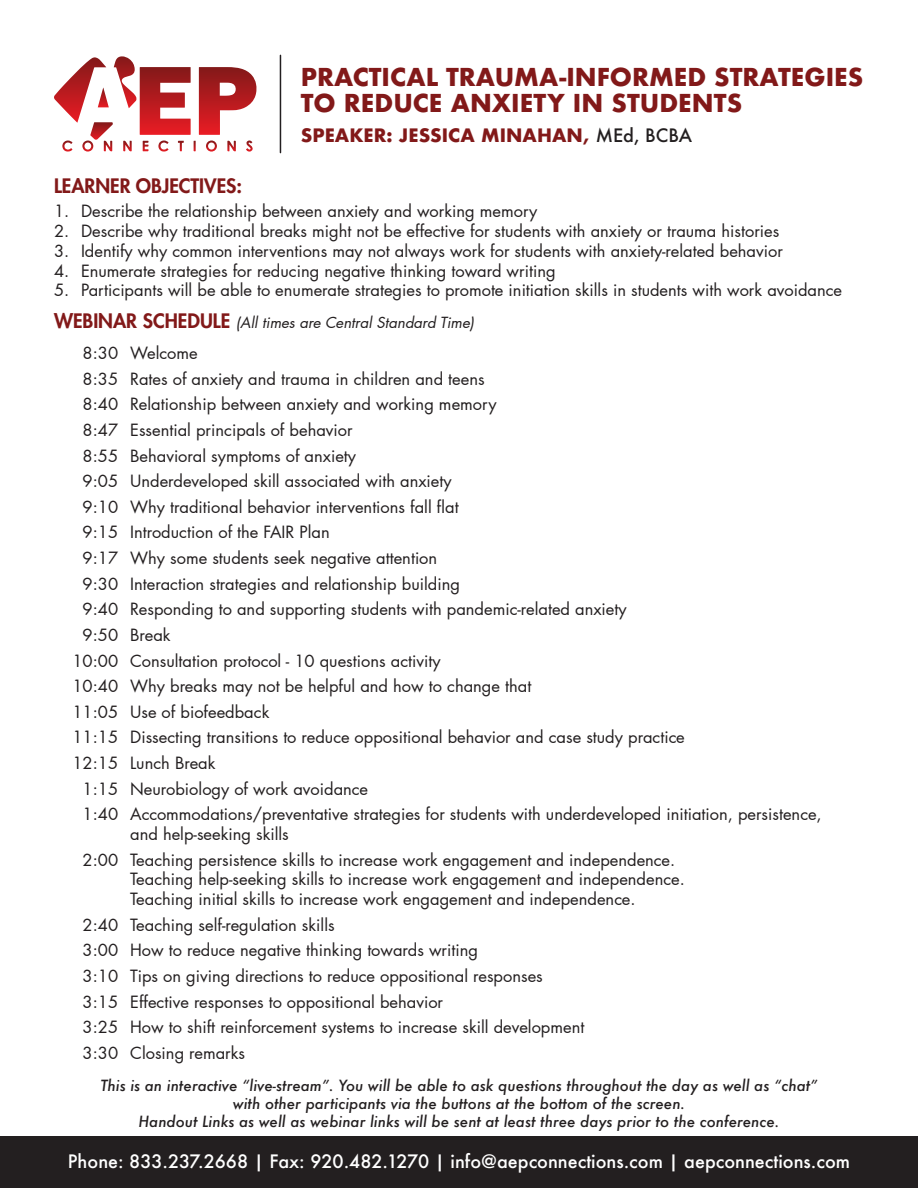
<style>
.page{position:relative;width:918px;height:1188px;background:#fff}
.page>*{position:absolute;margin:0;border:0;box-sizing:border-box;transform-origin:0 0}
.t1{font:700 24px "Futura";color:#821919}
.t2{font:800 19.5px "Futura LT Pro";color:#821919}
.t3{font:500 18px "Futura";color:#fff}
.t4{font:700 18px "Futura";color:#821919}
.t5{font:16.5px/19.8px "Futura LT Pro";color:#231f20}
.t6{font:italic 500 15px "Futura";color:#231f20}
.t7{font:italic 15px "Futura LT Pro";color:#231f20}
.s1{font-weight:500;color:#231f20}
.s2{font-weight:800;font-style:normal;font-size:19.5px;color:#821919}
</style>
<div class="page">
<div style="left:0;top:1136px;width:918px;height:52px;background:#231f20"></div>
<svg style="left:54px;top:56px;width:203px;height:96px"></svg>
<hr style="left:280px;top:55px;width:1px;height:98px;background:#231f20">
<p class="t1" style="left:301px;top:60px;width:564px">PRACTICAL TRAUMA-INFORMED STRATEGIES</p>
<p class="t1" style="left:301px;top:85px;width:443px">TO REDUCE ANXIETY IN STUDENTS</p>
<p class="t4" style="left:301px;top:122px;width:393px">SPEAKER: JESSICA MINAHAN, <span class="s1">MEd, BCBA</span></p>
<p class="t2" style="left:54px;top:171px;width:190px">LEARNER OBJECTIVES:</p>
<p class="t5" style="left:54px;top:201px;width:485px">1. Describe the relationship between anxiety and working memory</p>
<p class="t5" style="left:54px;top:221px;width:727px">2. Describe why traditional breaks might not be effective for students with anxiety or trauma histories</p>
<p class="t5" style="left:54px;top:241px;width:730px">3. Identify why common interventions may not always work for students with anxiety-related behavior</p>
<p class="t5" style="left:54px;top:260px;width:503px">4. Enumerate strategies for reducing negative thinking toward writing</p>
<p class="t5" style="left:54px;top:280px;width:790px">5. Participants will be able to enumerate strategies to promote initiation skills in students with work avoidance</p>
<p class="t7" style="left:54px;top:313px;width:422px"><span class="s2">WEBINAR SCHEDULE</span> (All times are Central Standard Time)</p>
<p class="t5" style="left:83px;top:343px;width:37px">8:30</p>
<p class="t5" style="left:130px;top:343px;width:69px">Welcome</p>
<p class="t5" style="left:83px;top:369px;width:37px">8:35</p>
<p class="t5" style="left:130px;top:369px;width:356px">Rates of anxiety and trauma in children and teens</p>
<p class="t5" style="left:83px;top:394px;width:37px">8:40</p>
<p class="t5" style="left:130px;top:394px;width:368px">Relationship between anxiety and working memory</p>
<p class="t5" style="left:83px;top:420px;width:37px">8:47</p>
<p class="t5" style="left:130px;top:420px;width:224px">Essential principals of behavior</p>
<p class="t5" style="left:83px;top:446px;width:37px">8:55</p>
<p class="t5" style="left:130px;top:446px;width:227px">Behavioral symptoms of anxiety</p>
<p class="t5" style="left:83px;top:471px;width:37px">9:05</p>
<p class="t5" style="left:130px;top:471px;width:323px">Underdeveloped skill associated with anxiety</p>
<p class="t5" style="left:83px;top:497px;width:37px">9:10</p>
<p class="t5" style="left:130px;top:497px;width:330px">Why traditional behavior interventions fall flat</p>
<p class="t5" style="left:83px;top:522px;width:37px">9:15</p>
<p class="t5" style="left:130px;top:522px;width:201px">Introduction of the FAIR Plan</p>
<p class="t5" style="left:83px;top:548px;width:37px">9:17</p>
<p class="t5" style="left:130px;top:548px;width:309px">Why some students seek negative attention</p>
<p class="t5" style="left:83px;top:574px;width:37px">9:30</p>
<p class="t5" style="left:130px;top:574px;width:331px">Interaction strategies and relationship building</p>
<p class="t5" style="left:83px;top:599px;width:37px">9:40</p>
<p class="t5" style="left:130px;top:599px;width:498px">Responding to and supporting students with pandemic-related anxiety</p>
<p class="t5" style="left:83px;top:625px;width:37px">9:50</p>
<p class="t5" style="left:130px;top:625px;width:42px">Break</p>
<p class="t5" style="left:72px;top:650px;width:47px">10:00</p>
<p class="t5" style="left:130px;top:650px;width:312px">Consultation protocol - 10 questions activity</p>
<p class="t5" style="left:72px;top:676px;width:47px">10:40</p>
<p class="t5" style="left:130px;top:676px;width:403px">Why breaks may not be helpful and how to change that</p>
<p class="t5" style="left:72px;top:702px;width:47px">11:05</p>
<p class="t5" style="left:130px;top:702px;width:141px">Use of biofeedback</p>
<p class="t5" style="left:72px;top:727px;width:47px">11:15</p>
<p class="t5" style="left:130px;top:727px;width:556px">Dissecting transitions to reduce oppositional behavior and case study practice</p>
<p class="t5" style="left:72px;top:753px;width:47px">12:15</p>
<p class="t5" style="left:130px;top:753px;width:87px">Lunch Break</p>
<p class="t5" style="left:83px;top:778px;width:37px">1:15</p>
<p class="t5" style="left:130px;top:778px;width:239px">Neurobiology of work avoidance</p>
<p class="t5" style="left:83px;top:804px;width:37px">1:40</p>
<p class="t5" style="left:130px;top:804px;width:693px">Accommodations/preventative strategies for students with underdeveloped initiation, persistence, and help-seeking skills</p>
<p class="t5" style="left:83px;top:849px;width:37px">2:00</p>
<p class="t5" style="left:130px;top:849px;width:556px">Teaching persistence skills to increase work engagement and independence.<br>Teaching help-seeking skills to increase work engagement and independence.<br>Teaching initial skills to increase work engagement and independence.</p>
<p class="t5" style="left:83px;top:915px;width:37px">2:40</p>
<p class="t5" style="left:130px;top:915px;width:206px">Teaching self-regulation skills</p>
<p class="t5" style="left:83px;top:940px;width:37px">3:00</p>
<p class="t5" style="left:130px;top:940px;width:349px">How to reduce negative thinking towards writing</p>
<p class="t5" style="left:83px;top:966px;width:37px">3:10</p>
<p class="t5" style="left:130px;top:966px;width:414px">Tips on giving directions to reduce oppositional responses</p>
<p class="t5" style="left:83px;top:992px;width:37px">3:15</p>
<p class="t5" style="left:130px;top:992px;width:314px">Effective responses to oppositional behavior</p>
<p class="t5" style="left:83px;top:1017px;width:37px">3:25</p>
<p class="t5" style="left:130px;top:1017px;width:456px">How to shift reinforcement systems to increase skill development</p>
<p class="t5" style="left:83px;top:1043px;width:37px">3:30</p>
<p class="t5" style="left:130px;top:1043px;width:116px">Closing remarks</p>
<p class="t6" style="left:100px;top:1075px;width:719px">This is an interactive “live-stream”. You will be able to ask questions throughout the day as well as “chat”</p>
<p class="t6" style="left:233px;top:1093px;width:454px">with other participants via the buttons at the bottom of the screen.</p>
<p class="t6" style="left:139px;top:1111px;width:642px">Handout Links as well as webinar links will be sent at least three days prior to the conference.</p>
<p class="t3" style="left:68px;top:1149px;width:784px">Phone: 833.237.2668 | Fax: 920.482.1270 | info@aepconnections.com | aepconnections.com</p>
</div>
